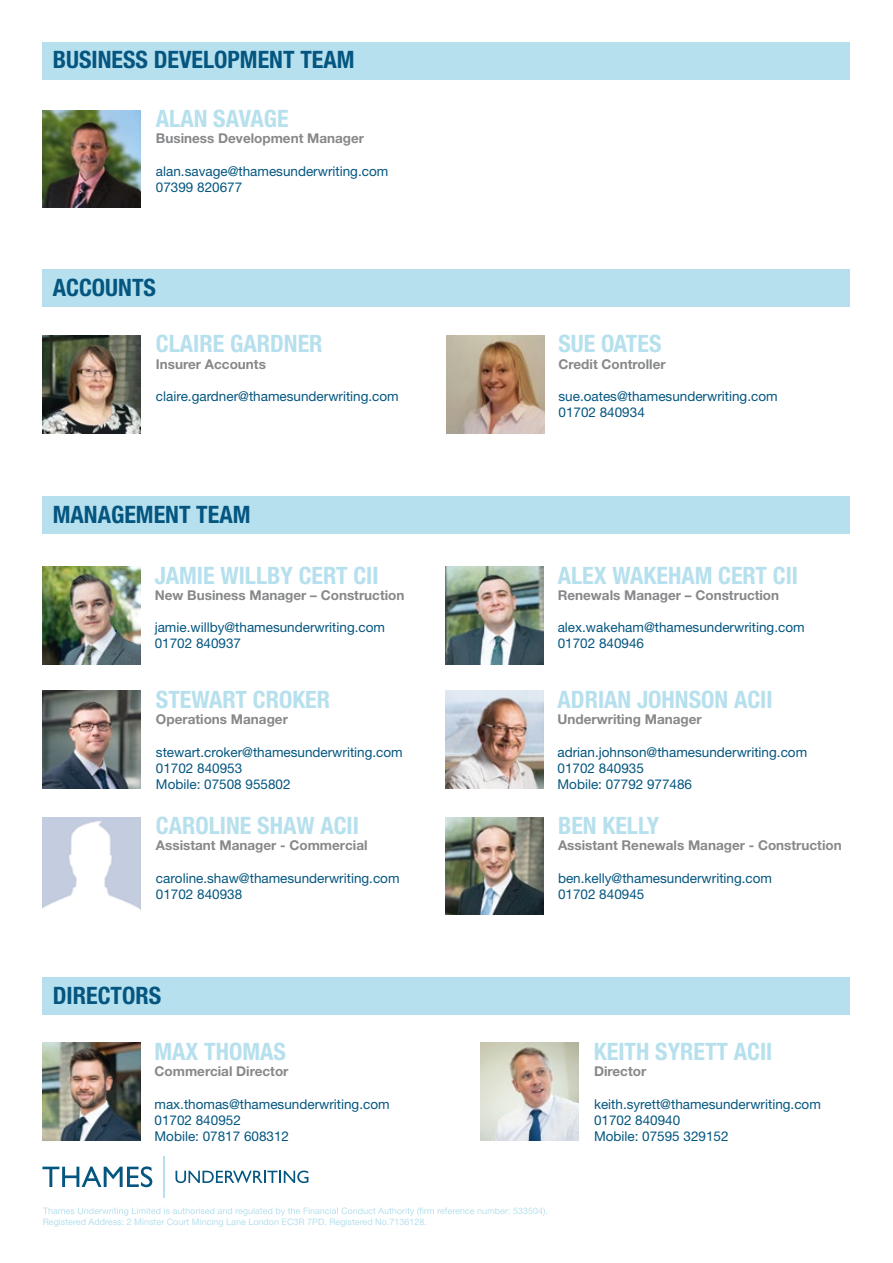
<style>
.page{position:relative;width:893px;height:1263px;background:#fff}
.page>*{position:absolute;margin:0;border:0;box-sizing:border-box;transform-origin:0 0}
.t1{font:700 condensed 24px "Helvetica Neue LT Std";color:#b6e0ed}
.t2{font:700 condensed 24px "Helvetica Neue LT Std";color:#045680}
.t3{font:13.5px/16.2px "Helvetica Neue LT Std";color:#045680}
.t4{font:700 13.5px "Helvetica Neue LT Std";color:#87888a}
.t5{font:9px "Helvetica Neue LT Std";color:#b6e0ed}
</style>
<div class="page">
<div style="left:42px;top:42px;width:808px;height:37px;background:#b6e0ed"></div>
<img style="left:42px;top:110px;width:98px;height:98px">
<svg style="left:175px;top:1170px;width:133px;height:13px"></svg>
<svg style="left:42px;top:1166px;width:110px;height:21px"></svg>
<hr style="left:163px;top:1156px;width:2px;height:42px;background:#b6e0ed">
<svg style="left:43px;top:1207px;width:504px;height:9px"></svg>
<div style="left:42px;top:269px;width:808px;height:38px;background:#b6e0ed"></div>
<div style="left:42px;top:977px;width:808px;height:38px;background:#b6e0ed"></div>
<img style="left:480px;top:1043px;width:98px;height:98px">
<img style="left:42px;top:335px;width:98px;height:98px">
<img style="left:447px;top:335px;width:97px;height:98px">
<img style="left:42px;top:1043px;width:98px;height:98px">
<div style="left:42px;top:497px;width:808px;height:37px;background:#b6e0ed"></div>
<img style="left:446px;top:691px;width:97px;height:98px">
<img style="left:446px;top:566px;width:97px;height:98px">
<img style="left:42px;top:691px;width:98px;height:98px">
<img style="left:42px;top:566px;width:98px;height:98px">
<img style="left:42px;top:817px;width:98px;height:92px">
<img style="left:446px;top:817px;width:97px;height:98px">
<h1 class="t2" style="left:53px;top:45px;width:303px">BUSINESS DEVELOPMENT TEAM</h1>
<h1 class="t1" style="left:156px;top:104px;width:134px">ALAN SAVAGE</h1>
<p class="t4" style="left:156px;top:130px;width:210px">Business Development Manager</p>
<p class="t3" style="left:156px;top:163px;width:234px">alan.savage@thamesunderwriting.com<br>07399 820677</p>
<h1 class="t2" style="left:53px;top:273px;width:105px">ACCOUNTS</h1>
<h1 class="t1" style="left:156px;top:329px;width:168px">CLAIRE GARDNER</h1>
<p class="t4" style="left:156px;top:355px;width:112px">Insurer Accounts</p>
<p class="t3" style="left:156px;top:388px;width:244px">claire.gardner@thamesunderwriting.com</p>
<h1 class="t2" style="left:53px;top:500px;width:199px">MANAGEMENT TEAM</h1>
<h1 class="t1" style="left:155px;top:560px;width:225px">JAMIE WILLBY CERT CII</h1>
<p class="t4" style="left:155px;top:586px;width:251px">New Business Manager – Construction</p>
<p class="t3" style="left:155px;top:619px;width:232px">jamie.willby@thamesunderwriting.com<br>01702 840937</p>
<h1 class="t1" style="left:156px;top:685px;width:176px">STEWART CROKER</h1>
<p class="t4" style="left:156px;top:711px;width:133px">Operations Manager</p>
<p class="t3" style="left:156px;top:743px;width:248px">stewart.croker@thamesunderwriting.com<br>01702 840953<br>Mobile: 07508 955802</p>
<h1 class="t1" style="left:156px;top:811px;width:205px">CAROLINE SHAW ACII</h1>
<p class="t4" style="left:156px;top:837px;width:213px">Assistant Manager - Commercial</p>
<p class="t3" style="left:156px;top:870px;width:245px">caroline.shaw@thamesunderwriting.com<br>01702 840938</p>
<h1 class="t2" style="left:53px;top:981px;width:110px">DIRECTORS</h1>
<h1 class="t1" style="left:155px;top:1037px;width:133px">MAX THOMAS</h1>
<p class="t4" style="left:155px;top:1063px;width:135px">Commercial Director</p>
<p class="t3" style="left:155px;top:1095px;width:237px">max.thomas@thamesunderwriting.com<br>01702 840952<br>Mobile: 07817 608312</p>
<p class="t5" style="left:43px;top:1216px;width:386px">Registered Address: 2 Minster Court Mincing Lane London EC3R 7PD. Registered No.7136128.</p>
<h1 class="t1" style="left:558px;top:329px;width:104px">SUE OATES</h1>
<p class="t4" style="left:558px;top:355px;width:109px">Credit Controller</p>
<p class="t3" style="left:558px;top:388px;width:221px">sue.oates@thamesunderwriting.com<br>01702 840934</p>
<h1 class="t1" style="left:558px;top:560px;width:242px">ALEX WAKEHAM CERT CII</h1>
<p class="t4" style="left:558px;top:586px;width:223px">Renewals Manager – Construction</p>
<p class="t3" style="left:558px;top:619px;width:248px">alex.wakeham@thamesunderwriting.com<br>01702 840946</p>
<h1 class="t1" style="left:558px;top:685px;width:217px">ADRIAN JOHNSON ACII</h1>
<p class="t4" style="left:558px;top:711px;width:146px">Underwriting Manager</p>
<p class="t3" style="left:558px;top:743px;width:251px">adrian.johnson@thamesunderwriting.com<br>01702 840935<br>Mobile: 07792 977486</p>
<h1 class="t1" style="left:558px;top:811px;width:103px">BEN KELLY</h1>
<p class="t4" style="left:558px;top:837px;width:285px">Assistant Renewals Manager - Construction</p>
<p class="t3" style="left:558px;top:870px;width:216px">ben.kelly@thamesunderwriting.com<br>01702 840945</p>
<h1 class="t1" style="left:594px;top:1037px;width:180px">KEITH SYRETT ACII</h1>
<p class="t4" style="left:594px;top:1063px;width:54px">Director</p>
<p class="t3" style="left:594px;top:1095px;width:228px">keith.syrett@thamesunderwriting.com<br>01702 840940<br>Mobile: 07595 329152</p>
</div>
